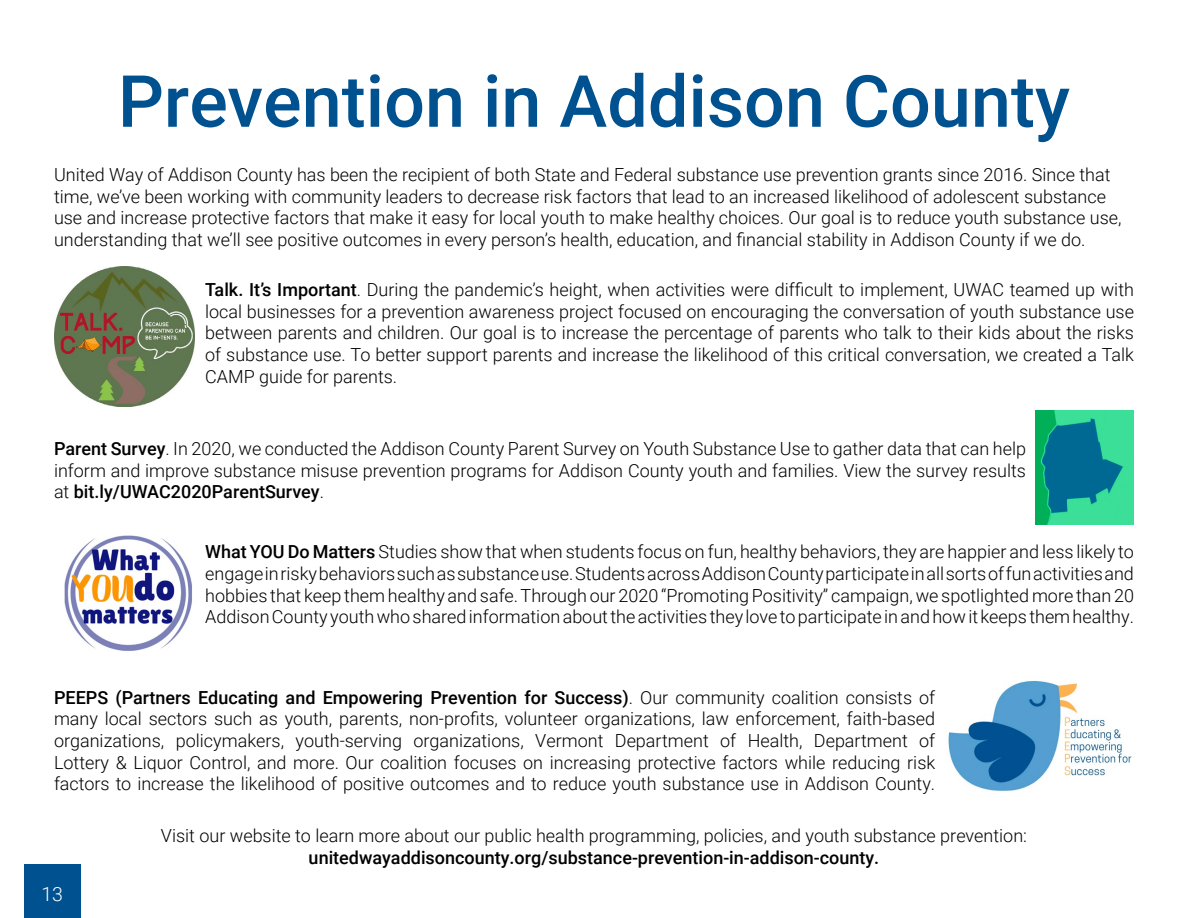
<style>
.page{position:relative;width:1188px;height:918px;background:#fff}
.page>*{position:absolute;margin:0;border:0;box-sizing:border-box;transform-origin:0 0}
.t1{font:500 72px "Roboto";color:#005190}
.t2{font:300 19.5px "Roboto";color:#fff}
.t3{font:300 18px/21.6px "Roboto";color:#000;text-align:justify}
.t4{font:500 18px "Roboto";color:#000}
.s1{font-weight:500}
</style>
<div class="page">
<div style="left:24px;top:865px;width:57px;height:53px;background:#005190"></div>
<img style="left:54px;top:266px;width:141px;height:141px">
<img style="left:1036px;top:410px;width:98px;height:115px">
<img style="left:64px;top:535px;width:128px;height:116px">
<img style="left:948px;top:680px;width:184px;height:111px">
<h1 class="t1" style="left:118px;top:51px;width:954px">Prevention in Addison County</h1>
<p class="t3" style="left:54px;top:163px;width:1069px;text-align:left">United Way of Addison County has been the recipient of both State and Federal substance use prevention grants since 2016. Since that time, we’ve been working with community leaders to decrease risk factors that lead to an increased likelihood of adolescent substance use and increase protective factors that make it easy for local youth to make healthy choices. Our goal is to reduce youth substance use, understanding that we’ll see positive outcomes in every person’s health, education, and financial stability in Addison County if we do.</p>
<p class="t3" style="left:205px;top:278px;width:930px"><span class="s1">Talk. It’s Important</span>. During the pandemic’s height, when activities were difficult to implement, UWAC teamed up with local businesses for a prevention awareness project focused on encouraging the conversation of youth substance use between parents and children. Our goal is to increase the percentage of parents who talk to their kids about the risks of substance use. To better support parents and increase the likelihood of this critical conversation, we created a Talk CAMP guide for parents.</p>
<p class="t3" style="left:54px;top:437px;width:974px"><span class="s1">Parent Survey</span>. In 2020, we conducted the Addison County Parent Survey on Youth Substance Use to gather data that can help inform and improve substance misuse prevention programs for Addison County youth and families. View the survey results at <span class="s1">bit.ly/UWAC2020ParentSurvey</span>.</p>
<p class="t3" style="left:205px;top:540px;width:930px"><span class="s1">What YOU Do Matters</span> Studies show that when students focus on fun, healthy behaviors, they are happier and less likely to engage in risky behaviors such as substance use. Students across Addison County participate in all sorts of fun activities and hobbies that keep them healthy and safe. Through our 2020 “Promoting Positivity” campaign, we spotlighted more than 20<br>Addison County youth who shared information about the activities they love to participate in and how it keeps them healthy.</p>
<p class="t3" style="left:54px;top:686px;width:883px"><span class="s1">PEEPS (Partners Educating and Empowering Prevention for Success)</span>. Our community coalition consists of many local sectors such as youth, parents, non-profits, volunteer organizations, law enforcement, faith-based organizations, policymakers, youth-serving organizations, Vermont Department of Health, Department of Lottery &amp; Liquor Control, and more. Our coalition focuses on increasing protective factors while reducing risk factors to increase the likelihood of positive outcomes and to reduce youth substance use in Addison County.</p>
<p class="t3" style="left:161px;top:825px;width:868px">Visit our website to learn more about our public health programming, policies, and youth substance prevention:</p>
<p class="t4" style="left:309px;top:845px;width:572px">unitedwayaddisoncounty.org/substance-prevention-in-addison-county.</p>
<p class="t2" style="left:41px;top:880px;width:23px">13</p>
</div>
